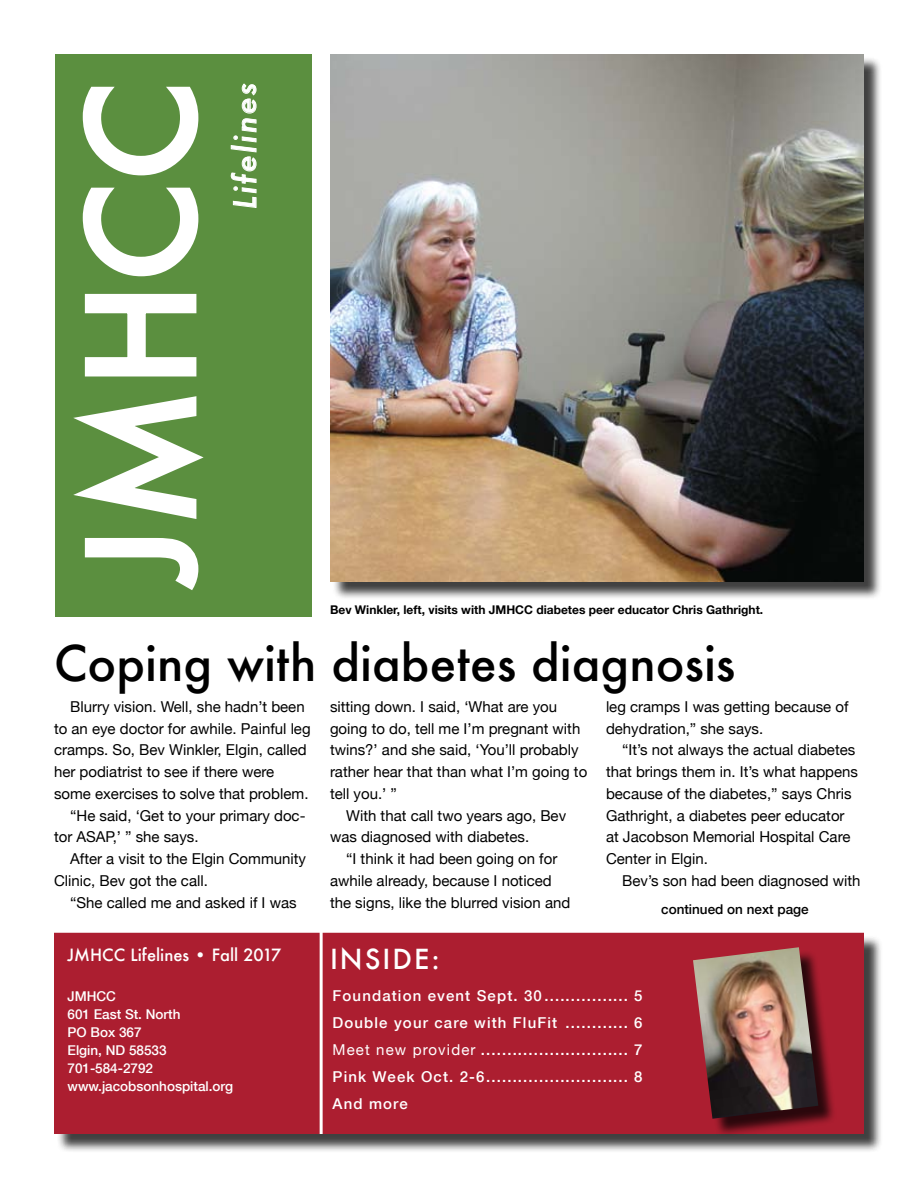
<style>
.page{position:relative;width:918px;height:1188px;background:#fff}
.page>*{position:absolute;margin:0;border:0;box-sizing:border-box;transform-origin:0 0}
.t1{font:500 144px "Futura";color:#fff}
.t2{font:500 48px "Futura";color:#000}
.t3{font:italic 500 30px "Futura";letter-spacing:.075em;color:#fff}
.t4{font:500 27px "Futura";letter-spacing:.075em;color:#fff}
.t5{font:500 16.5px "Futura";color:#fff}
.t6{font:15px/21.8px "Helvetica Neue";color:#000}
.t7{font:500 15px/27px "Helvetica Neue";letter-spacing:.075em;color:#fff;text-align:justify}
.t8{font:500 13.5px/18px "Helvetica Neue";color:#fff}
.t9{font:500 13.5px "Helvetica Neue";color:#000}
.t10{font:700 12px "Helvetica Neue";color:#000}
.s1{font-weight:400}
</style>
<div class="page">
<div style="left:56px;top:935px;width:835px;height:232px;background:#000;opacity:.75"></div>
<div style="left:54px;top:933px;width:810px;height:201px;background:#ac1e30"></div>
<hr style="left:320px;top:931px;width:3px;height:203px;background:#fff">
<div style="left:56px;top:54px;width:256px;height:562px;background:#5b8f3f"></div>
<svg style="left:84px;top:538px;width:115px;height:52px"></svg>
<svg style="left:73px;top:396px;width:131px;height:123px"></svg>
<svg style="left:84px;top:293px;width:113px;height:84px"></svg>
<svg style="left:82px;top:187px;width:117px;height:90px"></svg>
<svg style="left:82px;top:86px;width:117px;height:90px"></svg>
<svg style="left:231px;top:83px;width:26px;height:125px"></svg>
<div style="left:332px;top:56px;width:558px;height:550px;background:#000;opacity:.75"></div>
<img style="left:330px;top:54px;width:534px;height:527px">
<div style="left:695px;top:949px;width:148px;height:195px;background:#000;opacity:.75"></div>
<img style="left:693px;top:947px;width:125px;height:172px">
<h1 class="t1" style="left:43px;top:586px;width:506px;rotate:-90deg">JMHCC</h1>
<h3 class="t3" style="left:224px;top:209px;width:127px;rotate:-90deg">Lifelines</h3>
<p class="t10" style="left:330px;top:599px;width:435px">Bev Winkler, left, visits with JMHCC diabetes peer educator Chris Gathright.</p>
<h2 class="t2" style="left:54px;top:630px;width:683px">Coping with diabetes diagnosis</h2>
<p class="t6" style="left:70px;top:695px;width:236px">Blurry vision. Well, she hadn’t been</p>
<p class="t6" style="left:54px;top:716px;width:258px">to an eye doctor for awhile. Painful leg</p>
<p class="t6" style="left:54px;top:738px;width:254px">cramps. So, Bev Winkler, Elgin, called</p>
<p class="t6" style="left:54px;top:760px;width:222px">her podiatrist to see if there were</p>
<p class="t6" style="left:54px;top:782px;width:256px">some exercises to solve that problem.</p>
<p class="t6" style="left:70px;top:803px;width:237px">“He said, ‘Get to your primary doc-</p>
<p class="t6" style="left:54px;top:825px;width:146px">tor ASAP,’ ” she says.</p>
<p class="t6" style="left:70px;top:847px;width:237px">After a visit to the Elgin Community</p>
<p class="t6" style="left:54px;top:869px;width:155px">Clinic, Bev got the call.</p>
<p class="t6" style="left:70px;top:890px;width:228px">“She called me and asked if I was</p>
<p class="t5" style="left:68px;top:944px;width:215px">JMHCC Lifelines • Fall 2017</p>
<p class="t8" style="left:68px;top:987px;width:167px">JMHCC<br>601 East St. North<br>PO Box 367<br>Elgin, ND 58533<br>701-584-2792 www.jacobsonhospital.org</p>
<p class="t6" style="left:330px;top:695px;width:259px">sitting down. I said, ‘What are you going to do, tell me I’m pregnant with twins?’ and she said, ‘You’ll probably rather hear that than what I’m going to tell you.’ ”</p>
<p class="t6" style="left:330px;top:803px;width:238px;text-indent:16px">With that call two years ago, Bev was diagnosed with diabetes.</p>
<p class="t6" style="left:330px;top:847px;width:242px;text-indent:16px">“I think it had been going on for awhile already, because I noticed the signs, like the blurred vision and</p>
<p class="t6" style="left:606px;top:695px;width:244px">leg cramps I was getting because of dehydration,” she says.</p>
<p class="t6" style="left:606px;top:738px;width:254px;text-indent:16px">“It’s not always the actual diabetes that brings them in. It’s what happens because of the diabetes,” says Chris Gathright, a diabetes peer educator at Jacobson Memorial Hospital Care Center in Elgin.</p>
<p class="t6" style="left:622px;top:869px;width:240px">Bev’s son had been diagnosed with</p>
<p class="t9" style="left:661px;top:898px;width:149px">continued on next page</p>
<h3 class="t4" style="left:330px;top:940px;width:111px">INSIDE:</h3>
<p class="t7" style="left:333px;top:982px;width:311px">Foundation event Sept. 30................ 5<br>Double your care with FluFit ............ 6<br><span class="s1">Meet new provider</span> ............................ 7<br>Pink Week Oct. 2-6........................... 8<br>And more</p>
</div>
